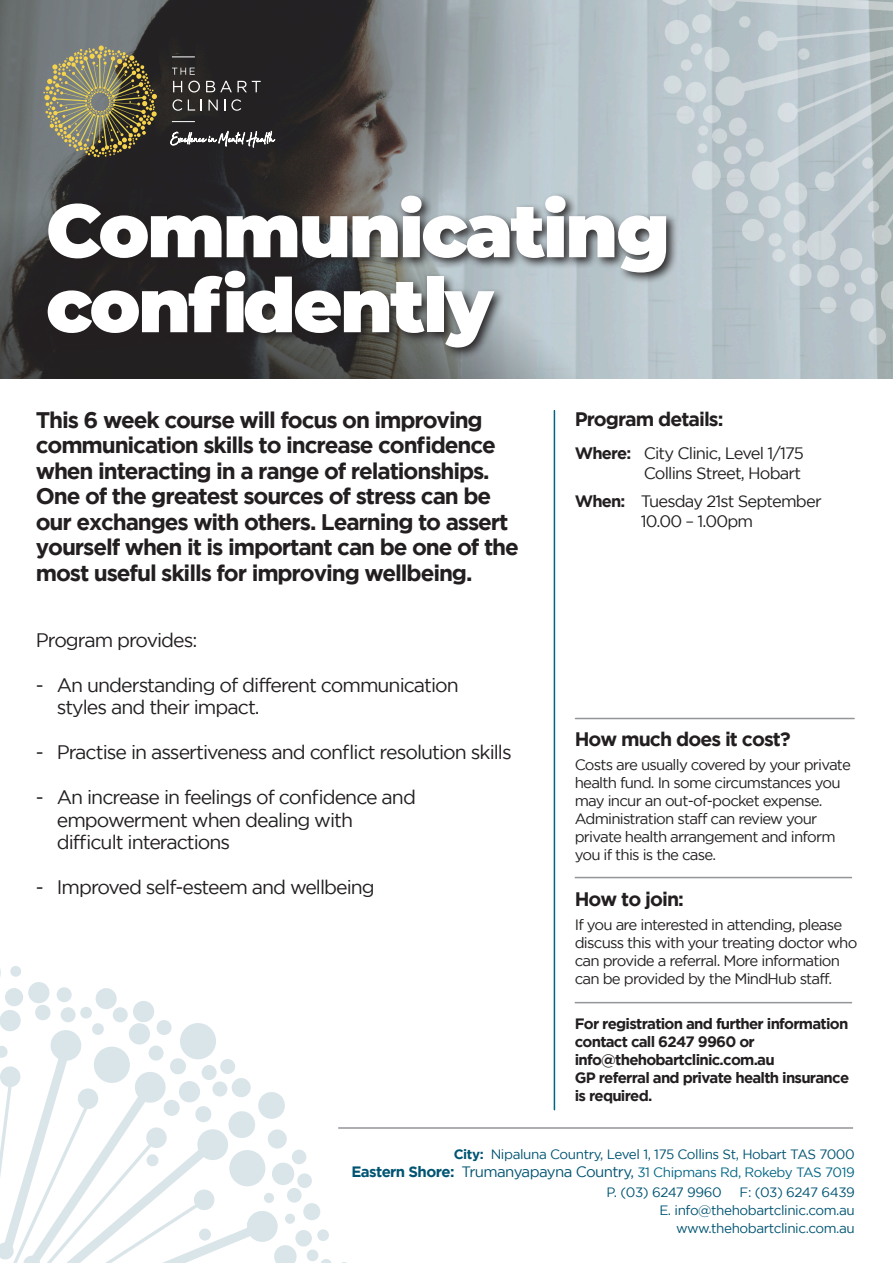
<style>
.page{position:relative;width:893px;height:1263px;background:#fff}
.page>*{position:absolute;margin:0;border:0;box-sizing:border-box;transform-origin:0 0}
.t1{font:900 75px/75px "Montserrat";letter-spacing:-.03em;color:#fff}
.t2{font:700 22.5px/25.5px "Gotham";letter-spacing:-.05em;color:#231f20}
.t3{font:19.5px/22.5px "Gotham";letter-spacing:-.05em;color:#231f20}
.t4{font:700 19.5px "Gotham";letter-spacing:-.05em;color:#231f20}
.t5{font:16.5px/19.5px "Gotham";letter-spacing:-.05em;color:#231f20;text-align:right}
.t6{font:15px/18px "Gotham";letter-spacing:-.05em;color:#231f20}
.t7{font:700 15px/18px "Gotham";letter-spacing:-.05em;color:#231f20}
.t8{font:13.5px/18px "Gotham";letter-spacing:-.03em;color:#005472;text-align:right}
.s1{font-weight:700}
.s2{font-weight:700;font-size:15px}
.s3{font-size:15px}
.s4{color:#006786}
</style>
<div class="page">
<img style="left:550px;top:0;width:343px;height:379px">
<svg style="left:708px;top:0;width:185px;height:13px;background:#bec9cd"></svg>
<div style="left:692px;top:161px;width:29px;height:29px;background:#d5dee1;border-radius:50%"></div>
<svg style="left:712px;top:128px;width:15px;height:16px"></svg>
<svg style="left:704px;top:47px;width:25px;height:25px"></svg>
<svg style="left:656px;top:0;width:36px;height:5px"></svg>
<div style="left:681px;top:59px;width:11px;height:12px;background:#d4dbde;border-radius:50%"></div>
<div style="left:691px;top:43px;width:11px;height:12px;background:#d5dce1;border-radius:50%"></div>
<svg style="left:739px;top:16px;width:12px;height:12px"></svg>
<div style="left:692px;top:14px;width:19px;height:19px;background:#d4dbde;border-radius:50%"></div>
<div style="left:665px;top:20px;width:24px;height:24px;background:#d2dbde;border-radius:50%"></div>
<div style="left:697px;top:143px;width:10px;height:10px;background:#d5dee1;border-radius:50%"></div>
<div style="left:698px;top:126px;width:10px;height:10px;background:#d5dde1;border-radius:50%"></div>
<svg style="left:714px;top:19px;width:179px;height:319px;background:#b9c4c9"></svg>
<svg style="left:869px;top:328px;width:17px;height:17px"></svg>
<svg style="left:861px;top:267px;width:17px;height:18px"></svg>
<div style="left:840px;top:248px;width:22px;height:22px;background:#cfd7db;border-radius:50%"></div>
<div style="left:817px;top:265px;width:22px;height:22px;background:#cfd8db;border-radius:50%"></div>
<div style="left:789px;top:264px;width:22px;height:22px;background:#cfd5db;border-radius:50%"></div>
<svg style="left:783px;top:210px;width:23px;height:23px"></svg>
<div style="left:785px;top:182px;width:22px;height:23px;background:#d8dee2;border-radius:50%"></div>
<div style="left:726px;top:191px;width:22px;height:22px;background:#cfd5db;border-radius:50%"></div>
<div style="left:727px;top:169px;width:18px;height:18px;background:#cfd5da;border-radius:50%"></div>
<div style="left:746px;top:138px;width:18px;height:18px;background:#cfd8db;border-radius:50%"></div>
<div style="left:729px;top:118px;width:18px;height:18px;background:#cfd5d8;border-radius:50%"></div>
<div style="left:703px;top:105px;width:18px;height:18px;background:#cdd6da;border-radius:50%"></div>
<div style="left:677px;top:106px;width:18px;height:18px;background:#d4dbde;border-radius:50%"></div>
<div style="left:664px;top:76px;width:18px;height:18px;background:#d2dbde;border-radius:50%"></div>
<div style="left:685px;top:82px;width:21px;height:20px;background:#d5dee1;border-radius:50%"></div>
<svg style="left:0;top:353px;width:631px;height:26px;background:#555757"></svg>
<svg style="left:0;top:0;width:550px;height:353px;background:#5f6264"></svg>
<svg style="left:43px;top:46px;width:114px;height:111px;background:#797557"></svg>
<svg style="left:172px;top:68px;width:23px;height:7px"></svg>
<svg style="left:173px;top:81px;width:9px;height:11px"></svg>
<svg style="left:188px;top:81px;width:12px;height:12px"></svg>
<svg style="left:206px;top:81px;width:55px;height:11px"></svg>
<svg style="left:173px;top:99px;width:9px;height:12px"></svg>
<svg style="left:188px;top:100px;width:7px;height:11px"></svg>
<svg style="left:208px;top:100px;width:10px;height:11px"></svg>
<svg style="left:231px;top:99px;width:10px;height:12px"></svg>
<svg style="left:172px;top:57px;width:23px;height:1px"></svg>
<svg style="left:172px;top:121px;width:23px;height:1px"></svg>
<svg style="left:170px;top:131px;width:105px;height:16px"></svg>
<hr style="left:575px;top:718px;width:279px;height:1px;background:#939598">
<hr style="left:575px;top:1002px;width:277px;height:1px;background:#939598">
<hr style="left:575px;top:877px;width:277px;height:1px;background:#939598">
<div style="left:44px;top:192px;width:635px;height:168px;background:#231f20;opacity:.91"></div>
<hr style="left:554px;top:411px;width:1px;height:699px;background:#006386">
<hr style="left:338px;top:1127px;width:515px;height:2px;background:#939598">
<svg style="left:0;top:966px;width:332px;height:297px"></svg>
<div style="left:129px;top:1023px;width:21px;height:21px;background:#d9e5e9;border-radius:50%"></div>
<p class="t1" style="left:46px;top:188px;width:625px">Communicating confidently</p>
<p class="t2" style="left:36px;top:406px;width:485px">This 6 week course will focus on improving communication skills to increase confidence when interacting in a range of relationships.<br>One of the greatest sources of stress can be our exchanges with others. Learning to assert yourself when it is important can be one of the most useful skills for improving wellbeing.</p>
<p class="t3" style="left:36px;top:628px;width:163px">Program provides:</p>
<p class="t3" style="left:57px;top:673px;width:404px;text-indent:-21px">- An understanding of different communication styles and their impact.</p>
<p class="t3" style="left:36px;top:741px;width:477px">- Practise in assertiveness and conflict resolution skills</p>
<p class="t3" style="left:57px;top:786px;width:361px;text-indent:-21px">- An increase in feelings of confidence and empowerment when dealing with difficult interactions</p>
<p class="t3" style="left:36px;top:876px;width:341px">- Improved self-esteem and wellbeing</p>
<p class="t4" style="left:575px;top:407px;width:150px">Program details:</p>
<p class="t5" style="left:575px;top:443px;width:231px"><span class="s1">Where:</span> City Clinic, Level 1/175<br>Collins Street, Hobart</p>
<p class="t5" style="left:575px;top:491px;width:248px;text-align:center"><span class="s1">When:</span> Tuesday 21st September<br>10.00 – 1.00pm</p>
<p class="t4" style="left:575px;top:727px;width:217px">How much does it cost?</p>
<p class="t6" style="left:575px;top:755px;width:278px">Costs are usually covered by your private health fund. In some circumstances you may incur an out-of-pocket expense.<br>Administration staff can review your private health arrangement and inform you if this is the case.</p>
<p class="t4" style="left:575px;top:888px;width:111px">How to join:</p>
<p class="t6" style="left:575px;top:915px;width:284px">If you are interested in attending, please discuss this with your treating doctor who can provide a referral. More information can be provided by the MindHub staff.</p>
<p class="t7" style="left:575px;top:1015px;width:275px">For registration and further information contact call 6247 9960 or info@thehobartclinic.com.au</p>
<p class="t7" style="left:575px;top:1069px;width:276px">GP referral and private health insurance is required.</p>
<p class="t8" style="left:351px;top:1145px;width:505px"><span class="s1">City:</span> Nipaluna Country, Level 1, 175 Collins St, Hobart TAS 7000<br><span class="s2">Eastern Shore:</span> <span class="s3">Trumanyapayna Country,</span> <span class="s4">31 Chipmans Rd, Rokeby TAS 7019</span></p>
<p class="t8" style="left:607px;top:1183px;width:117px">P. (03) 6247 9960</p>
<p class="t8" style="left:659px;top:1183px;width:197px">F: (03) 6247 6439<br>E. info@thehobartclinic.com.au www.thehobartclinic.com.au</p>
</div>
